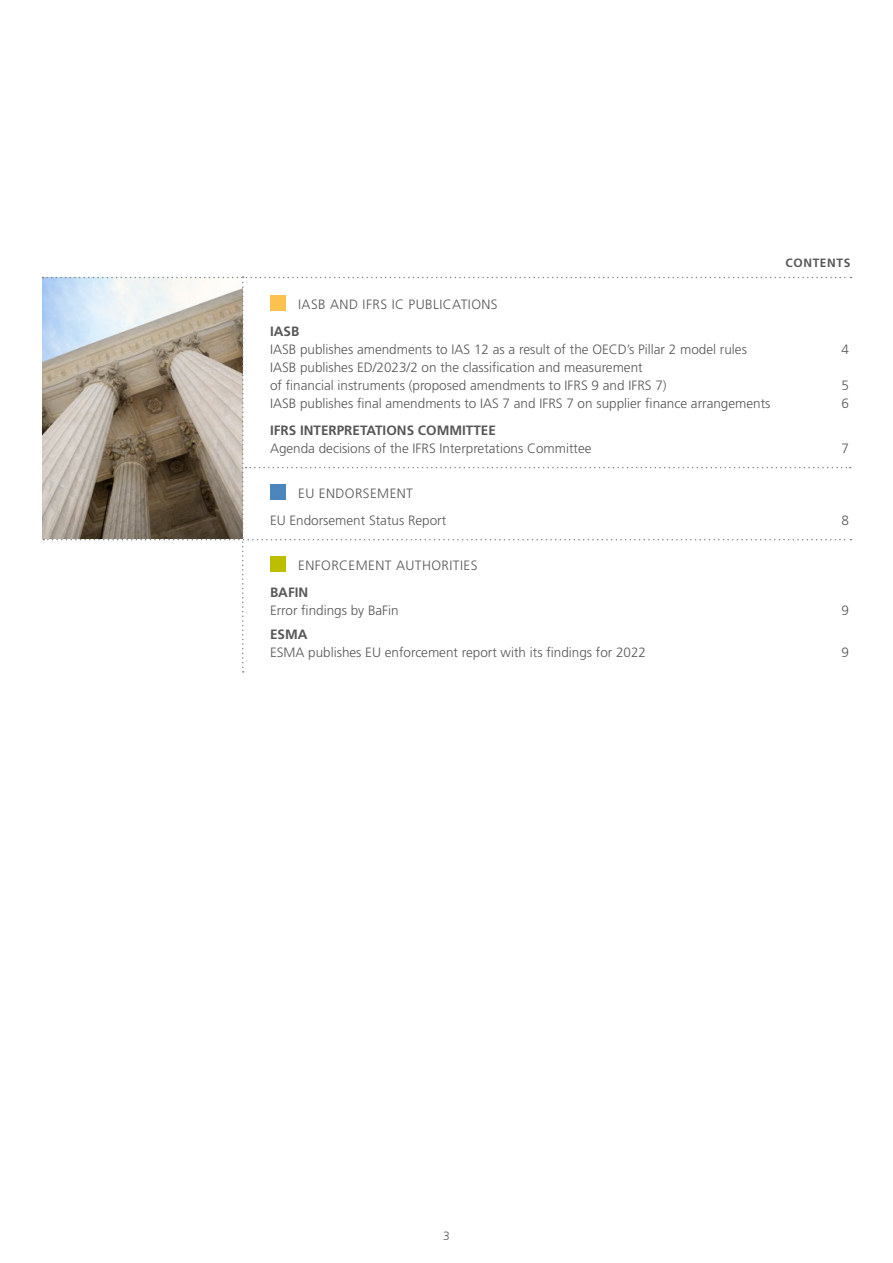
<style>
.page{position:relative;width:893px;height:1263px;background:#fff}
.page>*{position:absolute;margin:0;border:0;box-sizing:border-box;transform-origin:0 0}
.t1{font:300 13.5px/18px "Frutiger LT Std";color:#575756}
.t2{font:300 13.5px "Frutiger LT Std";letter-spacing:.03em;color:#575756}
.t3{font:700 13.5px "Frutiger LT Std";color:#575756}
.t4{font:700 12px "Frutiger LT Std";letter-spacing:.05em;color:#575756}
.t5{font:300 12px "Frutiger LT Std";color:#575756}
</style>
<div class="page">
<svg style="left:43px;top:276px;width:808px;height:397px"></svg>
<p class="t2" style="left:298px;top:296px;width:201px">IASB AND IFRS IC PUBLICATIONS</p>
<p class="t4" style="left:786px;top:256px;width:66px">CONTENTS</p>
<p class="t3" style="left:270px;top:323px;width:31px">IASB</p>
<p class="t1" style="left:270px;top:340px;width:478px">IASB publishes amendments to IAS 12 as a result of the OECD’s Pillar 2 model rules</p>
<p class="t1" style="left:841px;top:340px;width:9px">4</p>
<p class="t1" style="left:270px;top:358px;width:398px">IASB publishes ED/2023/2 on the classification and measurement<br>of financial instruments (proposed amendments to IFRS 9 and IFRS 7)</p>
<p class="t1" style="left:841px;top:376px;width:9px">5</p>
<p class="t1" style="left:270px;top:394px;width:502px">IASB publishes final amendments to IAS 7 and IFRS 7 on supplier finance arrangements</p>
<p class="t1" style="left:841px;top:394px;width:9px">6</p>
<p class="t3" style="left:270px;top:422px;width:227px">IFRS INTERPRETATIONS COMMITTEE</p>
<p class="t1" style="left:270px;top:439px;width:323px">Agenda decisions of the IFRS Interpretations Committee</p>
<p class="t1" style="left:841px;top:439px;width:9px">7</p>
<p class="t1" style="left:270px;top:480px;width:178px;line-height:27px;text-align:center">EU ENDORSEMENT<br>EU Endorsement Status Report</p>
<p class="t1" style="left:841px;top:511px;width:9px">8</p>
<p class="t2" style="left:298px;top:558px;width:181px">ENFORCEMENT AUTHORITIES</p>
<p class="t3" style="left:270px;top:584px;width:40px">BAFIN</p>
<p class="t1" style="left:270px;top:602px;width:130px">Error findings by BaFin</p>
<p class="t1" style="left:841px;top:602px;width:9px">9</p>
<p class="t3" style="left:270px;top:627px;width:39px">ESMA</p>
<p class="t1" style="left:270px;top:644px;width:378px">ESMA publishes EU enforcement report with its findings for 2022</p>
<p class="t1" style="left:841px;top:644px;width:9px">9</p>
<p class="t5" style="left:443px;top:1229px;width:8px">3</p>
</div>
